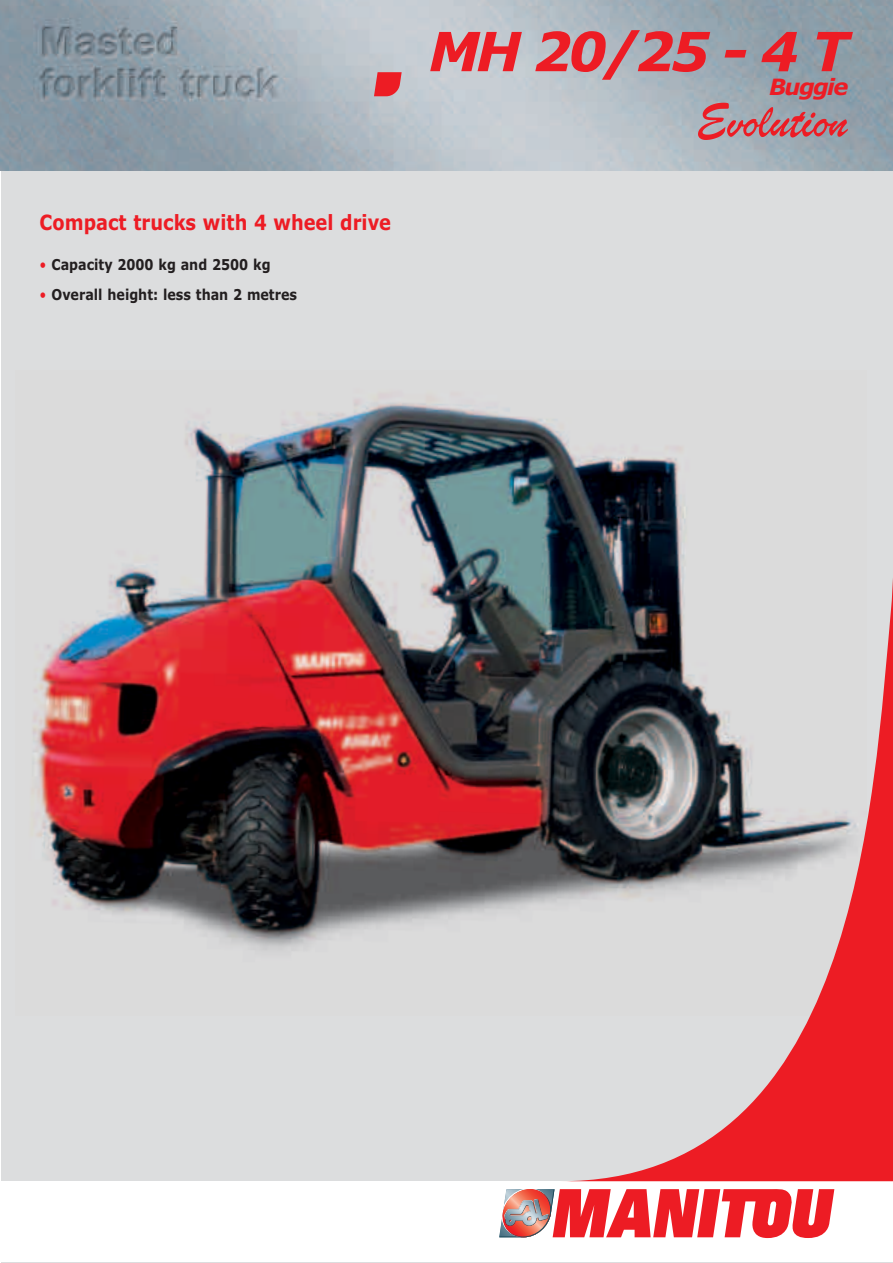
<style>
.page{position:relative;width:893px;height:1263px;background:#fff}
.page>*{position:absolute;margin:0;border:0;box-sizing:border-box;transform-origin:0 0}
.t1{font:italic 700 54px "Verdana";color:#ed1c24}
.t2{font:italic 700 22.5px "Verdana";letter-spacing:-.07em;color:#ed1c24}
.t3{font:700 21px "Verdana";color:#ed1c24;scale:.85 1}
.t4{font:700 15px "Verdana";color:#231f20;scale:.85 1}
.s1{font-weight:400;color:#ed1c24}
</style>
<div class="page">
<div style="left:1px;top:0;width:891px;height:1262px;background:#dcddde"></div>
<img style="left:31px;top:394px;width:529px;height:557px">
<img style="left:1px;top:0;width:891px;height:170px">
<div style="left:1px;top:1181px;width:891px;height:81px;background:#fff"></div>
<svg style="left:499px;top:1189px;width:335px;height:49px"></svg>
<svg style="left:560px;top:425px;width:332px;height:756px"></svg>
<svg style="left:698px;top:103px;width:150px;height:37px;background:#b2828b"></svg>
<svg style="left:374px;top:72px;width:28px;height:24px"></svg>
<h1 class="t1" style="left:429px;top:21px;width:421px">MH 20/25 - 4 T</h1>
<h2 class="t2" style="left:769px;top:74px;width:81px">Buggie</h2>
<h3 class="t3" style="left:40px;top:214px;width:415px">Compact trucks with 4 wheel drive</h3>
<p class="t4" style="left:40px;top:259px;width:273px"><span class="s1">•</span> Capacity 2000 kg and 2500 kg</p>
<p class="t4" style="left:40px;top:289px;width:304px"><span class="s1">•</span> Overall height: less than 2 metres</p>
</div>
